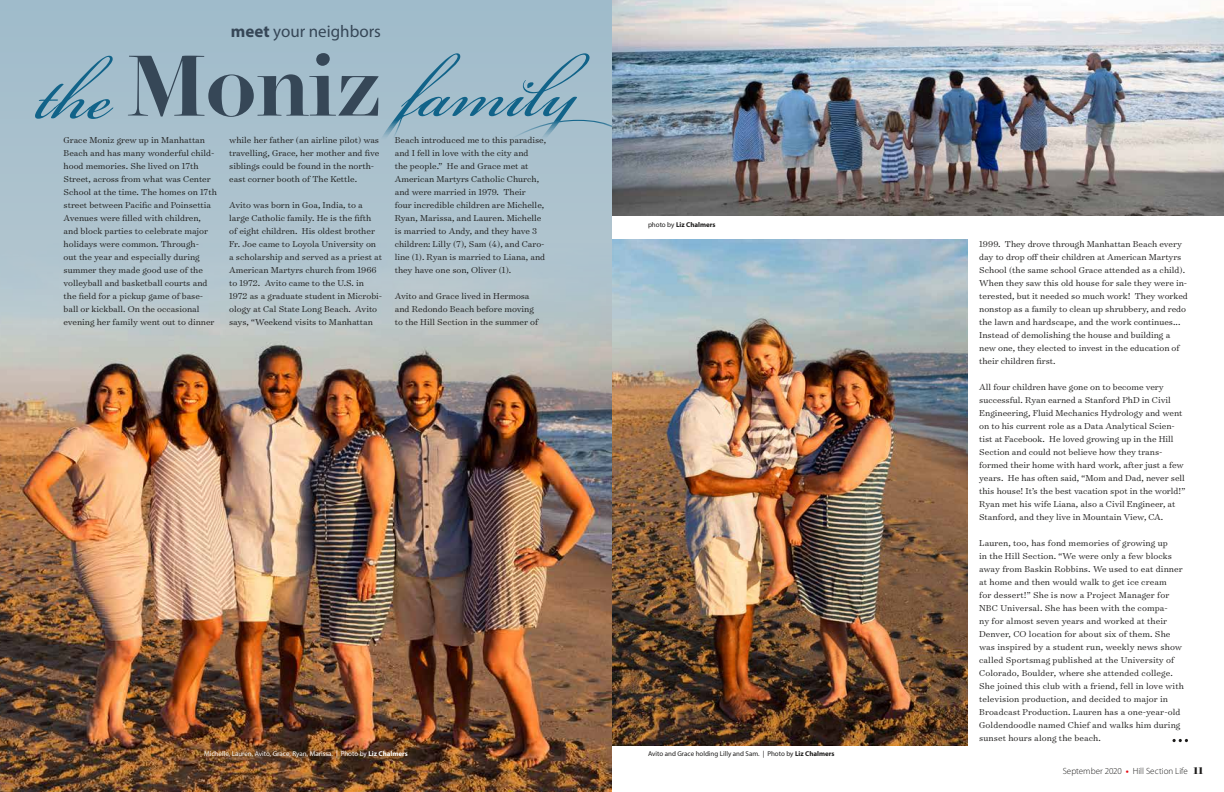
<style>
.page{position:relative;width:1224px;height:792px;background:#fff}
.page>*{position:absolute;margin:0;border:0;box-sizing:border-box;transform-origin:0 0}
.t1{font:109.3px "Bickham Script Pro";color:#116389}
.t2{font:17px "Myriad Pro";color:#364757}
.t3{font:300 9.8px/13px "Surveyor Text";color:#1c1b1a}
.t4{font:300 9px "Myriad Pro";color:#1c1b1a}
.t5{font:7px "Myriad Pro";color:#fff}
.t6{font:7px "Myriad Pro";color:#1c1b1a}
.t7{font:700 7px "Myriad Pro";color:#1c1b1a}
.s1{font-weight:700}
.s2{font-family:"Surveyor Fine";font-weight:500;font-size:98.5px;color:#364757}
.s3{font-weight:400}
.s4{font-weight:700;color:#e50d15}
.s5{font-family:"Surveyor Display";font-weight:700;font-size:11px}
</style>
<div class="page">
<img style="left:612px;top:239px;width:355px;height:506px">
<img style="left:0;top:392px;width:612px;height:400px">
<svg style="left:0;top:0;width:612px;height:392px;background:#abbcc4"></svg>
<div style="left:198px;top:744px;width:216px;height:20px;background:#1c1b1a;opacity:.5"></div>
<img style="left:612px;top:0;width:612px;height:216px">
<svg style="left:1173px;top:739px;width:15px;height:3px"></svg>
<h2 class="t2" style="left:231px;top:21px;width:152px"><span class="s1">meet</span> your neighbors</h2>
<h1 class="t1" style="left:36px;top:14px;width:671px">the <span class="s2">Moniz</span> family</h1>
<p class="t3" style="left:229px;top:133px;width:152px">while her father (an airline pilot) was travelling, Grace, her mother and five siblings could be found in the north&shy;east corner booth of The Kettle.</p>
<p class="t3" style="left:229px;top:198px;width:155px">Avito was born in Goa, India, to a large Catholic family. He is the fifth<br>of eight children. His oldest brother Fr. Joe came to Loyola University on a scholarship and served as a priest at American Martyrs church from 1966 to 1972. Avito came to the U.S. in 1972 as a graduate student in Microbi&shy;ology at Cal State Long Beach. Avito says, “Weekend visits to Manhattan</p>
<p class="t3" style="left:64px;top:133px;width:155px">Grace Moniz grew up in Manhattan Beach and has many wonderful child&shy;hood memories. She lived on 17th Street, across from what was Center School at the time. The homes on 17th street between Pacific and Poinsettia Avenues were filled with children, and block parties to celebrate major holidays were common. Through-<br>out the year and especially during summer they made good use of the volleyball and basketball courts and the field for a pickup game of base&shy;ball or kickball. On the occasional evening her family went out to dinner</p>
<p class="t3" style="left:395px;top:133px;width:153px">Beach introduced me to this paradise, and I fell in love with the city and<br>the people.” He and Grace met at American Martyrs Catholic Church, and were married in 1979. Their<br>four incredible children are Michelle, Ryan, Marissa, and Lauren. Michelle is married to Andy, and they have 3 children: Lilly (7), Sam (4), and Caro&shy;line (1). Ryan is married to Liana, and they have one son, Oliver (1).</p>
<p class="t3" style="left:395px;top:289px;width:145px">Avito and Grace lived in Hermosa and Redondo Beach before moving to the Hill Section in the summer of</p>
<p class="t7" style="left:648px;top:220px;width:69px"><span class="s3">photo by</span> Liz Chalmers</p>
<p class="t5" style="left:204px;top:749px;width:205px">Michelle, Lauren, Avito, Grace, Ryan, Marissa. | Photo by <span class="s1">Liz Chalmers</span></p>
<p class="t6" style="left:648px;top:749px;width:188px">Avito and Grace holding Lilly and Sam. | Photo by <span class="s1">Liz Chalmers</span></p>
<p class="t3" style="left:979px;top:237px;width:210px">1999. They drove through Manhattan Beach every day to drop off their children at American Martyrs School (the same school Grace attended as a child).<br>When they saw this old house for sale they were in&shy;terested, but it needed so much work! They worked nonstop as a family to clean up shrubbery, and redo the lawn and hardscape, and the work continues...<br>Instead of demolishing the house and building a new one, they elected to invest in the education of their children first.</p>
<p class="t3" style="left:979px;top:380px;width:208px">All four children have gone on to become very successful. Ryan earned a Stanford PhD in Civil Engineering, Fluid Mechanics Hydrology and went on to his current role as a Data Analytical Scien&shy;tist at Facebook. He loved growing up in the Hill Section and could not believe how they trans&shy;formed their home with hard work, after just a few years. He has often said, “Mom and Dad, never sell this house! It’s the best vacation spot in the world!” Ryan met his wife Liana, also a Civil Engineer, at Stanford, and they live in Mountain View, CA.</p>
<p class="t3" style="left:979px;top:536px;width:206px">Lauren, too, has fond memories of growing up<br>in the Hill Section. “We were only a few blocks away from Baskin Robbins. We used to eat dinner at home and then would walk to get ice cream<br>for dessert!” She is now a Project Manager for NBC Universal. She has been with the compa-<br>ny for almost seven years and worked at their Denver, CO location for about six of them. She was inspired by a student run, weekly news show called Sportsmag published at the University of Colorado, Boulder, where she attended college.<br>She joined this club with a friend, fell in love with television production, and decided to major in Broadcast Production. Lauren has a one-year-old Goldendoodle named Chief and walks him during sunset hours along the beach.</p>
<p class="t4" style="left:1063px;top:765px;width:142px">September 2020 <span class="s4">•</span> Hill Section Life <span class="s5">11</span></p>
</div>
